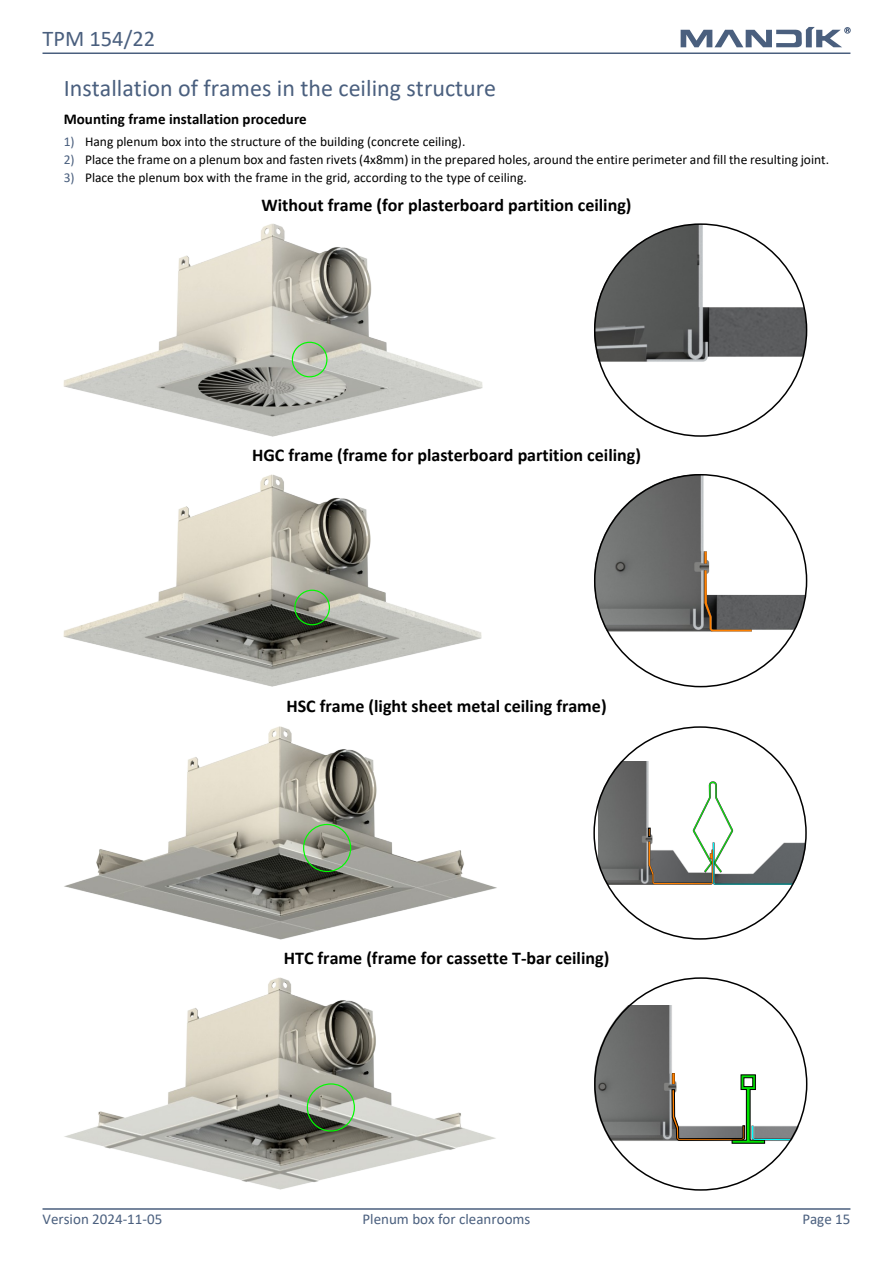
<style>
.page{position:relative;width:893px;height:1263px;background:#fff}
.page>*{position:absolute;margin:0;border:0;box-sizing:border-box;transform-origin:0 0}
.t1{font:24px "Calibri";color:#4a5f7e}
.t2{font:22.5px "Calibri";color:#4a5f7e}
.t3{font:700 18px "Calibri";color:#000}
.t4{font:15px "Calibri";color:#4a5f7e}
.t5{font:700 15px "Calibri";color:#000}
.t6{font:13.5px "Calibri";color:#000}
.s1{color:#4a5f7e}
</style>
<div class="page">
<hr style="left:43px;top:52px;width:807px;height:2px;background:#4a5f7e">
<hr style="left:43px;top:1208px;width:807px;height:2px;background:#4a5f7e">
<svg style="left:681px;top:27px;width:169px;height:20px"></svg>
<img style="left:64px;top:224px;width:418px;height:212px">
<div style="left:292px;top:342px;width:35px;height:35px;border:1px solid #00fc00;border-radius:50%"></div>
<img style="left:595px;top:475px;width:212px;height:212px">
<img style="left:64px;top:474px;width:417px;height:212px">
<svg style="left:704px;top:551px;width:3px;height:13px"></svg>
<svg style="left:704px;top:570px;width:48px;height:61px"></svg>
<div style="left:294px;top:590px;width:36px;height:35px;border:1px solid #00fc00;border-radius:50%"></div>
<img style="left:598px;top:761px;width:208px;height:123px">
<img style="left:64px;top:727px;width:433px;height:212px">
<svg style="left:648px;top:780px;width:145px;height:105px"></svg>
<div style="left:303px;top:824px;width:48px;height:48px;border:1px solid #00fc00;border-radius:50%"></div>
<img style="left:595px;top:1006px;width:203px;height:137px">
<img style="left:64px;top:978px;width:432px;height:211px">
<svg style="left:672px;top:1073px;width:119px;height:70px"></svg>
<div style="left:307px;top:1083px;width:48px;height:48px;border:1px solid #00fc00;border-radius:50%"></div>
<img style="left:595px;top:224px;width:212px;height:212px">
<h2 class="t2" style="left:43px;top:29px;width:114px">TPM 154/22</h2>
<h1 class="t1" style="left:64px;top:78px;width:434px">Installation of frames in the ceiling structure</h1>
<p class="t5" style="left:64px;top:113px;width:245px">Mounting frame installation procedure</p>
<p class="t6" style="left:64px;top:136px;width:403px"><span class="s1">1)</span> Hang plenum box into the structure of the building (concrete ceiling).</p>
<p class="t6" style="left:64px;top:154px;width:767px"><span class="s1">2)</span> Place the frame on a plenum box and fasten rivets (4x8mm) in the prepared holes, around the entire perimeter and fill the resulting joint.</p>
<p class="t6" style="left:64px;top:172px;width:465px"><span class="s1">3)</span> Place the plenum box with the frame in the grid, according to the type of ceiling.</p>
<h3 class="t3" style="left:261px;top:197px;width:372px">Without frame (for plasterboard partition ceiling)</h3>
<h3 class="t3" style="left:252px;top:448px;width:390px">HGC frame (frame for plasterboard partition ceiling)</h3>
<h3 class="t3" style="left:286px;top:698px;width:322px">HSC frame (light sheet metal ceiling frame)</h3>
<h3 class="t3" style="left:284px;top:951px;width:327px">HTC frame (frame for cassette T-bar ceiling)</h3>
<p class="t4" style="left:43px;top:1213px;width:121px">Version 2024-11-05</p>
<p class="t4" style="left:362px;top:1213px;width:169px">Plenum box for cleanrooms</p>
<p class="t4" style="left:802px;top:1213px;width:50px">Page 15</p>
</div>
